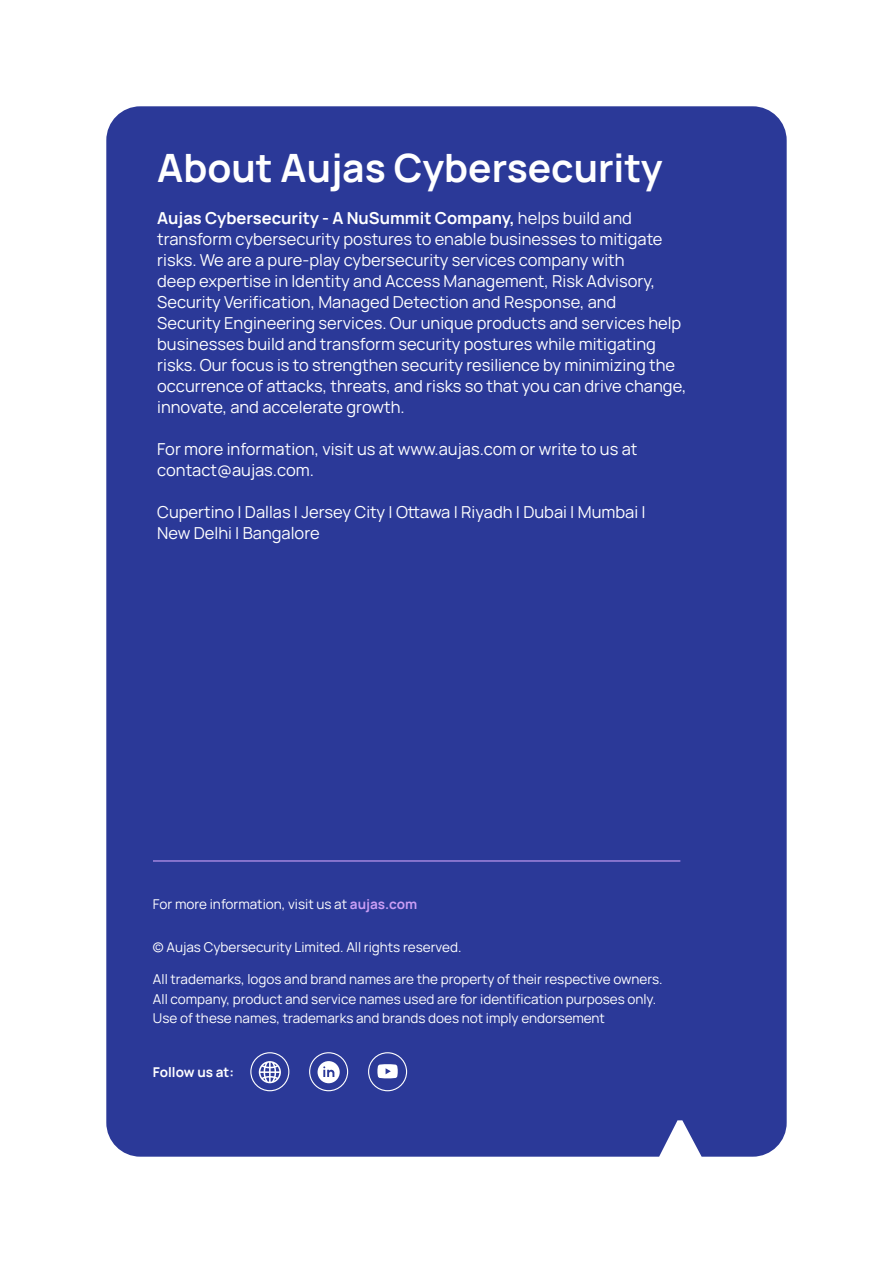
<style>
.page{position:relative;width:893px;height:1263px;background:#fff}
.page>*{position:absolute;margin:0;border:0;box-sizing:border-box;transform-origin:0 0}
.t1{font:700 39px "Manrope";color:#fff}
.t2{font:16.5px/21px "Manrope";color:#fff}
.t3{font:13.5px/19.5px "Manrope";color:#fff}
.t4{font:700 13.5px "Manrope";color:#ca9ef5}
.t5{font:700 13.5px "Manrope";color:#fff}
.s1{font-weight:700}
.s2{font-weight:700;color:#ca9ef5}
</style>
<div class="page">
<div style="left:106px;top:106px;width:681px;height:1051px;background:#2b3998"></div>
<div style="left:250px;top:1052px;width:39px;height:39px;border:1px solid #fff;border-radius:50%"></div>
<svg style="left:259px;top:1061px;width:22px;height:22px"></svg>
<svg style="left:309px;top:1052px;width:40px;height:40px"></svg>
<svg style="left:367px;top:1052px;width:41px;height:40px"></svg>
<hr style="left:153px;top:860px;width:527px;height:1px;background:#ca9ef5">
<p class="t1" style="left:157px;top:135px;width:507px">About Aujas Cybersecurity</p>
<p class="t2" style="left:157px;top:207px;width:531px"><span class="s1">Aujas Cybersecurity - A NuSummit Company,</span> helps build and transform cybersecurity postures to enable businesses to mitigate risks. We are a pure-play cybersecurity services company with<br>deep expertise in Identity and Access Management, Risk Advisory, Security Verification, Managed Detection and Response, and<br>Security Engineering services. Our unique products and services help businesses build and transform security postures while mitigating risks. Our focus is to strengthen security resilience by minimizing the occurrence of attacks, threats, and risks so that you can drive change, innovate, and accelerate growth.</p>
<p class="t2" style="left:157px;top:438px;width:482px">For more information, visit us at www.aujas.com or write to us at contact@aujas.com.</p>
<p class="t2" style="left:157px;top:501px;width:490px">Cupertino | Dallas | Jersey City | Ottawa | Riyadh | Dubai | Mumbai |</p>
<p class="t2" style="left:157px;top:522px;width:164px">New Delhi | Bangalore</p>
<p class="t3" style="left:153px;top:893px;width:266px">For more information, visit us at <span class="s2">aujas.com</span></p>
<p class="t4" style="left:350px;top:893px;width:100px">n summit.com</p>
<p class="t3" style="left:153px;top:936px;width:310px">© Aujas Cybersecurity Limited. All rights reserved.</p>
<p class="t3" style="left:153px;top:969px;width:511px">All trademarks, logos and brand names are the property of their respective owners.<br>All company, product and service names used are for identification purposes only.<br>Use of these names, trademarks and brands does not imply endorsement</p>
<p class="t3" style="left:167px;top:936px;width:236px">N Summit Limited. All rights reserved.</p>
<p class="t5" style="left:153px;top:1061px;width:83px">Follow us at:</p>
</div>
